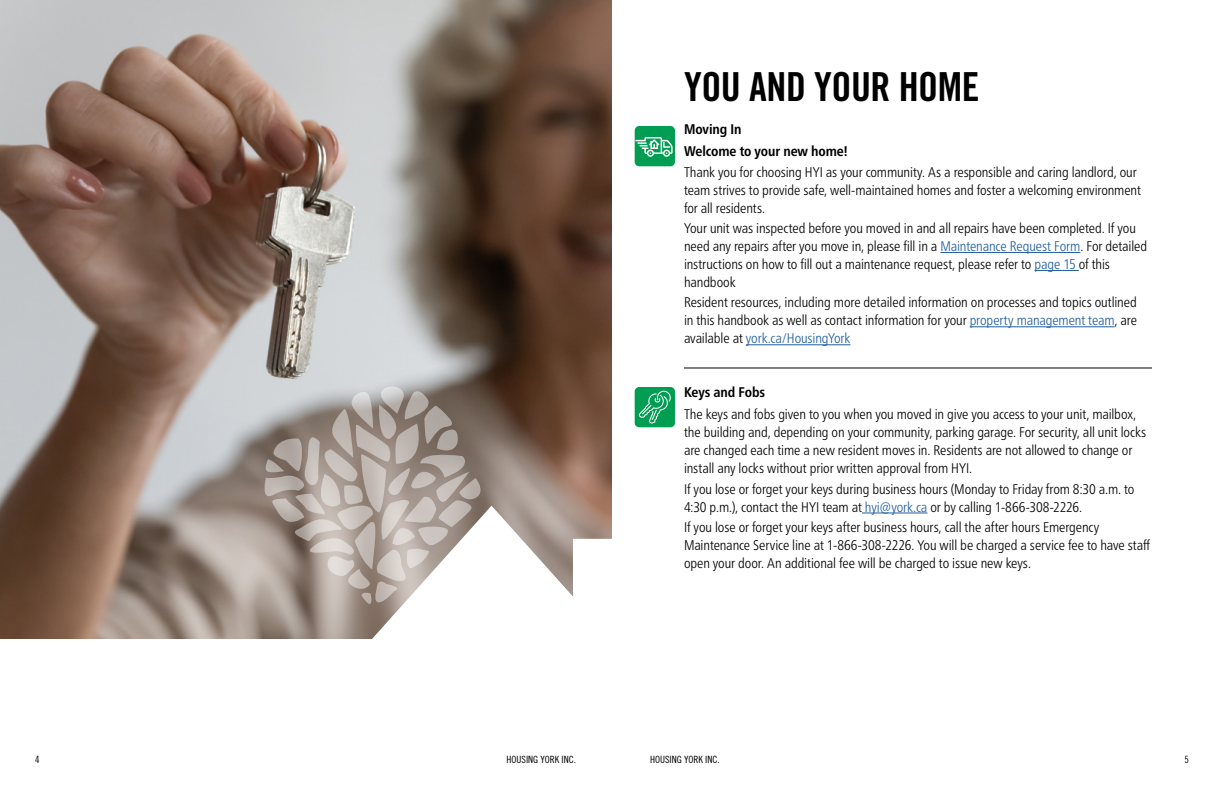
<style>
.page{position:relative;width:1224px;height:792px;background:#fff}
.page>*{position:absolute;margin:0;border:0;box-sizing:border-box;transform-origin:0 0}
.t1{font:40px "Trade Gothic LT Pro Bd Cn 20";letter-spacing:-.01em;color:#000}
.Body{font:300 condensed 14px/18px "Frutiger Neue LT Pro";letter-spacing:-.005em;color:#000}
.Body-2{font:700 condensed 14px "Frutiger Neue LT Pro";letter-spacing:-.005em;color:#000}
.t2{font:10px "Trade Gothic LT Pro Cn 18";color:#000}
.s1{color:#215e9e}
</style>
<div class="page">
<img style="left:0;top:0;width:612px;height:639px">
<hr style="left:940px;top:252px;width:140px;height:1px;background:#215e9e">
<hr style="left:1035px;top:270px;width:44px;height:1px;background:#215e9e">
<hr style="left:970px;top:326px;width:145px;height:1px;background:#215e9e">
<hr style="left:746px;top:344px;width:104px;height:1px;background:#215e9e">
<hr style="left:684px;top:368px;width:468px;height:1px;background:#000">
<hr style="left:862px;top:513px;width:65px;height:1px;background:#215e9e">
<div style="left:635px;top:387px;width:40px;height:40px;background:#009d52;border-radius:4px"></div>
<svg style="left:639px;top:391px;width:32px;height:33px"></svg>
<div style="left:635px;top:126px;width:40px;height:40px;background:#009d52;border-radius:4px"></div>
<svg style="left:635px;top:137px;width:38px;height:20px"></svg>
<svg style="left:260px;top:382px;width:352px;height:257px"></svg>
<h1 class="t1" style="left:684px;top:62px;width:297px">YOU AND YOUR HOME</h1>
<h2 class="Body-2" style="left:684px;top:121px;width:59px">Moving In</h2>
<p class="Body-2" style="left:684px;top:143px;width:166px">Welcome to your new home!</p>
<p class="Body" style="left:684px;top:163px;width:459px">Thank you for choosing HYI as your community. As a responsible and caring landlord, our team strives to provide safe, well-maintained homes and foster a welcoming environment for all residents.</p>
<p class="Body" style="left:684px;top:219px;width:465px">Your unit was inspected before you moved in and all repairs have been completed. If you need any repairs after you move in, please fill in a <span class="s1">Maintenance Request Form</span>. For detailed instructions on how to fill out a maintenance request, please refer to <span class="s1">page 15</span> of this handbook</p>
<p class="Body" style="left:684px;top:293px;width:455px;text-align:justify">Resident resources, including more detailed information on processes and topics outlined in this handbook as well as contact information for your <span class="s1">property management team</span>, are available at <span class="s1">york.ca/HousingYork</span></p>
<h2 class="Body-2" style="left:684px;top:384px;width:83px">Keys and Fobs</h2>
<p class="Body" style="left:684px;top:405px;width:464px">The keys and fobs given to you when you moved in give you access to your unit, mailbox, the building and, depending on your community, parking garage. For security, all unit locks are changed each time a new resident moves in. Residents are not allowed to change or install any locks without prior written approval from HYI.</p>
<p class="Body" style="left:684px;top:480px;width:452px">If you lose or forget your keys during business hours (Monday to Friday from 8:30 a.m. to<br>4:30 p.m.), contact the HYI team at <span class="s1">hyi@york.ca</span> or by calling 1-866-308-2226.</p>
<p class="Body" style="left:684px;top:518px;width:468px">If you lose or forget your keys after business hours, call the after hours Emergency<br>Maintenance Service line at 1-866-308-2226. You will be charged a service fee to have staff open your door. An additional fee will be charged to issue new keys.</p>
<p class="t2" style="left:35px;top:754px;width:6px">4</p>
<p class="t2" style="left:507px;top:754px;width:71px">HOUSING YORK INC.</p>
<p class="t2" style="left:650px;top:754px;width:71px">HOUSING YORK INC.</p>
<p class="t2" style="left:1184px;top:754px;width:6px">5</p>
</div>
